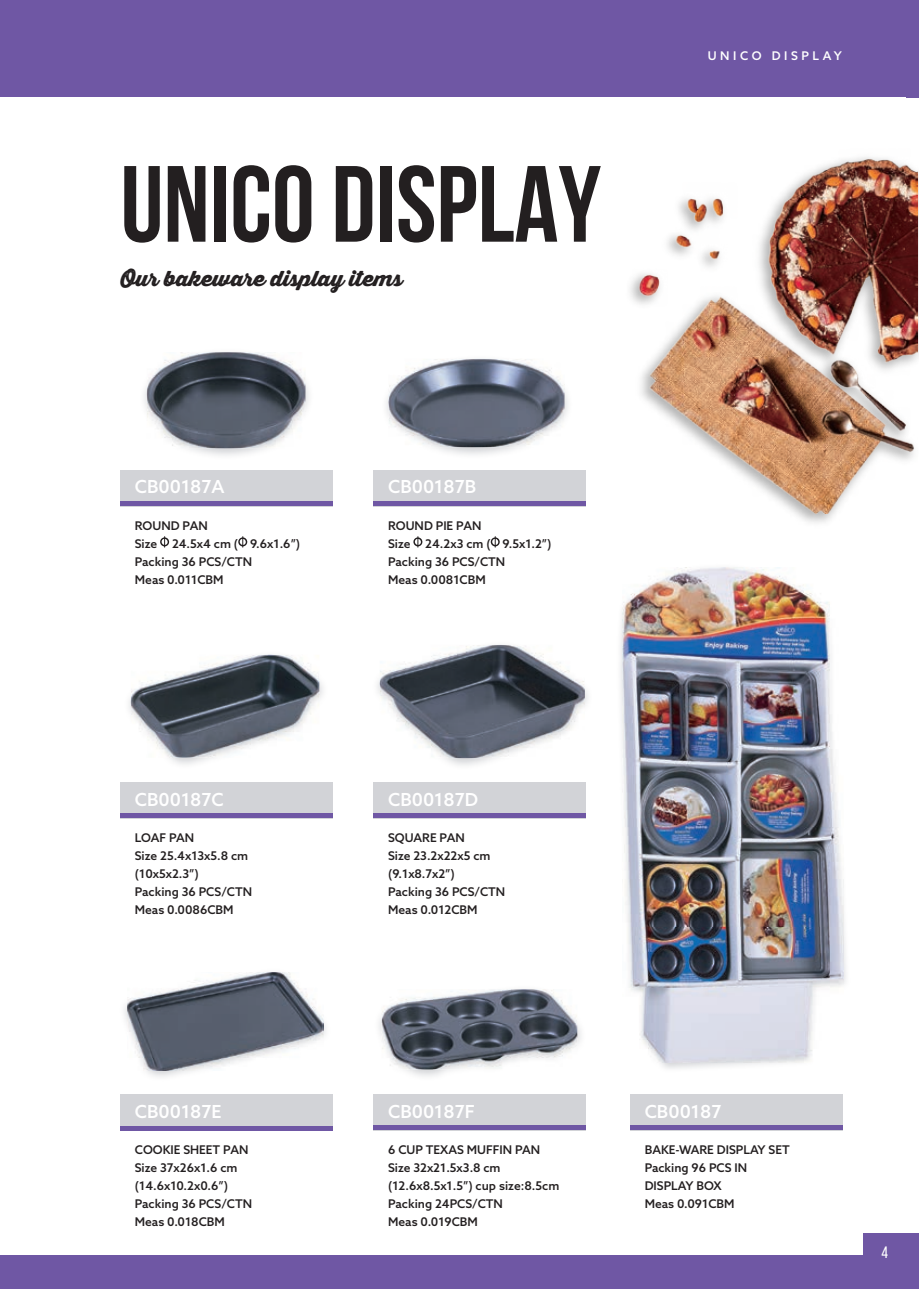
<style>
.page{position:relative;width:919px;height:1289px;background:#fff}
.page>*{position:absolute;margin:0;border:0;box-sizing:border-box;transform-origin:0 0}
.t1{font:700 108px "Bebas Neue";color:#231f20}
.t2{font:21px "Thirsty Rough Blk";color:#231f20}
.t3{font:500 18px "Azo Sans";color:#fff}
.t4{font:16.5px "Bebas Neue";color:#fff}
.t5{font:500 12px/18px "Azo Sans";color:#231f20}
.t6{font:500 12px "Azo Sans";letter-spacing:.3em;color:#fff}
</style>
<div class="page">
<div style="left:0;top:1276px;width:13px;height:12px;background:#6f57a4"></div>
<div style="left:13px;top:1276px;width:893px;height:12px;background:#6f57a4"></div>
<div style="left:0;top:13px;width:13px;height:84px;background:#6f57a4"></div>
<div style="left:0;top:1254px;width:13px;height:22px;background:#6f57a4"></div>
<div style="left:13px;top:13px;width:893px;height:84px;background:#6f57a4"></div>
<div style="left:13px;top:1254px;width:893px;height:22px;background:#6f57a4"></div>
<div style="left:906px;top:1233px;width:12px;height:43px;background:#6f57a4"></div>
<div style="left:863px;top:1233px;width:43px;height:43px;background:#6f57a4"></div>
<div style="left:906px;top:1276px;width:12px;height:12px;background:#6f57a4"></div>
<div style="left:906px;top:0;width:12px;height:13px;background:#6f57a4"></div>
<div style="left:13px;top:0;width:893px;height:13px;background:#6f57a4"></div>
<div style="left:906px;top:13px;width:12px;height:85px;background:#6f57a4"></div>
<div style="left:0;top:0;width:13px;height:13px;background:#6f57a4"></div>
<img style="left:620px;top:567px;width:226px;height:502px">
<img style="left:622px;top:568px;width:220px;height:494px">
<div style="left:629px;top:1094px;width:213px;height:36px;background:#d2d3d7"></div>
<div style="left:629px;top:1125px;width:213px;height:5px;background:#6f57a4"></div>
<div style="left:373px;top:1094px;width:212px;height:36px;background:#d2d3d7"></div>
<div style="left:373px;top:1125px;width:212px;height:5px;background:#6f57a4"></div>
<img style="left:379px;top:1018px;width:202px;height:59px">
<img style="left:381px;top:989px;width:196px;height:80px">
<div style="left:120px;top:1094px;width:212px;height:36px;background:#d2d3d7"></div>
<div style="left:120px;top:1125px;width:212px;height:5px;background:#6f57a4"></div>
<img style="left:124px;top:1005px;width:202px;height:72px">
<img style="left:127px;top:972px;width:196px;height:98px">
<div style="left:373px;top:470px;width:212px;height:36px;background:#d2d3d7"></div>
<svg style="left:413px;top:536px;width:10px;height:11px"></svg>
<svg style="left:490px;top:536px;width:10px;height:11px"></svg>
<div style="left:373px;top:501px;width:212px;height:5px;background:#6f57a4"></div>
<img style="left:386px;top:358px;width:182px;height:97px">
<img style="left:388px;top:359px;width:176px;height:88px">
<div style="left:120px;top:782px;width:212px;height:36px;background:#d2d3d7"></div>
<div style="left:120px;top:813px;width:212px;height:5px;background:#6f57a4"></div>
<img style="left:129px;top:679px;width:194px;height:86px">
<img style="left:131px;top:654px;width:188px;height:103px">
<div style="left:373px;top:782px;width:212px;height:36px;background:#d2d3d7"></div>
<div style="left:373px;top:813px;width:212px;height:5px;background:#6f57a4"></div>
<img style="left:379px;top:645px;width:206px;height:113px">
<img style="left:144px;top:383px;width:165px;height:73px">
<img style="left:147px;top:352px;width:158px;height:96px">
<div style="left:120px;top:470px;width:212px;height:36px;background:#d2d3d7"></div>
<svg style="left:160px;top:536px;width:10px;height:11px"></svg>
<svg style="left:238px;top:536px;width:10px;height:11px"></svg>
<div style="left:120px;top:501px;width:212px;height:5px;background:#6f57a4"></div>
<img style="left:630px;top:171px;width:288px;height:352px">
<img style="left:632px;top:157px;width:285px;height:356px">
<h1 class="t1" style="left:120px;top:145px;width:482px">UNICO DISPLAY</h1>
<h2 class="t2" style="left:120px;top:262px;width:283px">Our bakeware display items</h2>
<h3 class="t3" style="left:135px;top:475px;width:91px">CB00187A</h3>
<p class="t5" style="left:135px;top:516px;width:167px">ROUND PAN<br>Size 24.5x4 cm ( 9.6x1.6”)<br>Packing 36 PCS/CTN<br>Meas 0.011CBM</p>
<h3 class="t3" style="left:388px;top:475px;width:90px">CB00187B</h3>
<p class="t5" style="left:388px;top:516px;width:165px">ROUND PIE PAN<br>Size 24.2x3 cm ( 9.5x1.2”)<br>Packing 36 PCS/CTN<br>Meas 0.0081CBM</p>
<p class="t6" style="left:707px;top:47px;width:136px">UNICO DISPLAY</p>
<h3 class="t3" style="left:135px;top:787px;width:91px">CB00187C</h3>
<p class="t5" style="left:135px;top:828px;width:119px">LOAF PAN<br>Size 25.4x13x5.8 cm (10x5x2.3”)<br>Packing 36 PCS/CTN<br>Meas 0.0086CBM</p>
<h3 class="t3" style="left:135px;top:1099px;width:88px">CB00187E</h3>
<p class="t5" style="left:135px;top:1140px;width:119px">COOKIE SHEET PAN<br>Size 37x26x1.6 cm (14.6x10.2x0.6”)<br>Packing 36 PCS/CTN<br>Meas 0.018CBM</p>
<h3 class="t3" style="left:388px;top:787px;width:92px">CB00187D</h3>
<p class="t5" style="left:388px;top:828px;width:119px">SQUARE PAN<br>Size 23.2x22x5 cm (9.1x8.7x2”)<br>Packing 36 PCS/CTN<br>Meas 0.012CBM</p>
<h3 class="t3" style="left:388px;top:1099px;width:88px">CB00187F</h3>
<p class="t5" style="left:388px;top:1139px;width:173px">6 CUP TEXAS MUFFIN PAN<br>Size 32x21.5x3.8 cm (12.6x8.5x1.5”) cup size:8.5cm<br>Packing 24PCS/CTN<br>Meas 0.019CBM</p>
<h3 class="t3" style="left:644px;top:1099px;width:78px">CB00187</h3>
<p class="t5" style="left:644px;top:1139px;width:146px">BAKE-WARE DISPLAY SET<br>Packing 96 PCS IN<br>DISPLAY BOX<br>Meas 0.091CBM</p>
<h3 class="t4" style="left:881px;top:1243px;width:8px">4</h3>
</div>
